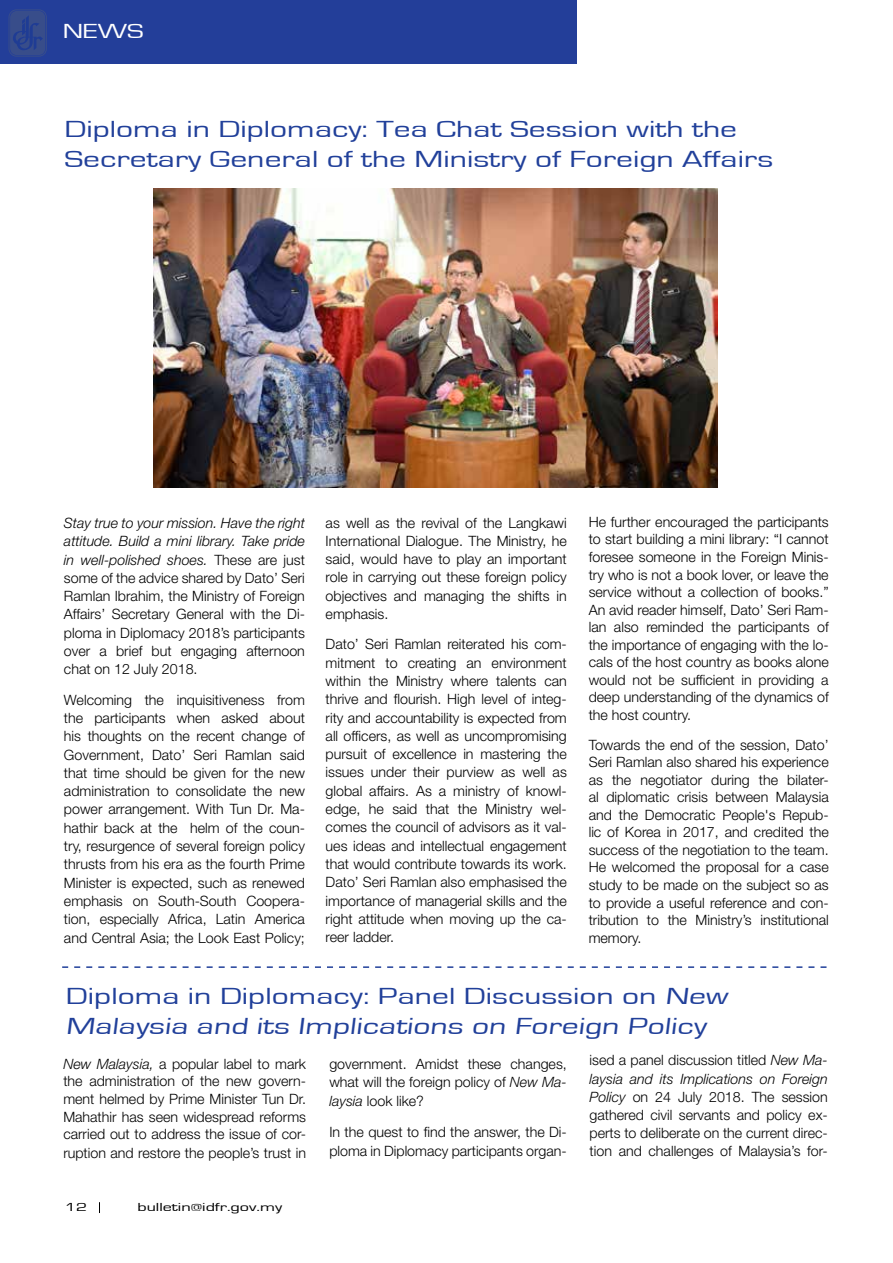
<style>
.page{position:relative;width:893px;height:1263px;background:#fff}
.page>*{position:absolute;margin:0;border:0;box-sizing:border-box;transform-origin:0 0}
.t1{font:24px/30px "Eurostile";color:#21409a;scale:1.4 1}
.t2{font:21px "Eurostile";color:#fff;scale:1.4 1}
.t3{font:300 14.25px/18.3px "Helvetica Neue LT Std";color:#000;text-align:justify}
.t4{font:12px "Eurostile";color:#000;scale:1.52 1}
.s1{font-style:italic}
</style>
<div class="page">
<div style="left:0;top:0;width:577px;height:64px;background:#233e99"></div>
<svg style="left:9px;top:9px;width:38px;height:48px"></svg>
<svg style="left:62px;top:966px;width:764px;height:2px"></svg>
<img style="left:153px;top:188px;width:564px;height:299px">
<h2 class="t2" style="left:63px;top:20px;width:59px">NEWS</h2>
<h1 class="t1" style="left:64px;top:115px;width:508px">Diploma in Diplomacy: Tea Chat Session with the<br>Secretary General of the Ministry of Foreign Affairs</h1>
<p class="t3" style="left:64px;top:513px;width:242px"><span class="s1">Stay true to your mission. Have the right attitude. Build a mini library. Take pride in well-polished shoes.</span> These are just some of the advice shared by Dato’ Seri Ramlan Ibrahim, the Ministry of Foreign Affairs’ Secretary General with the Di&shy;ploma in Diplomacy 2018’s participants over a brief but engaging afternoon chat on 12 July 2018.</p>
<p class="t3" style="left:64px;top:690px;width:242px">Welcoming the inquisitiveness from the participants when asked about his thoughts on the recent change of Government, Dato’ Seri Ramlan said that time should be given for the new administration to consolidate the new power arrangement. With Tun Dr. Ma&shy;hathir back at the helm of the coun&shy;try, resurgence of several foreign policy thrusts from his era as the fourth Prime Minister is expected, such as renewed emphasis on South-South Coopera&shy;tion, especially Africa, Latin America and Central Asia; the Look East Policy;</p>
<p class="t3" style="left:326px;top:513px;width:243px">as well as the revival of the Langkawi International Dialogue. The Ministry, he said, would have to play an important role in carrying out these foreign policy objectives and managing the shifts in emphasis.</p>
<p class="t3" style="left:326px;top:635px;width:243px">Dato’ Seri Ramlan reiterated his com&shy;mitment to creating an environment within the Ministry where talents can thrive and flourish. High level of integ&shy;rity and accountability is expected from all officers, as well as uncompromising pursuit of excellence in mastering the issues under their purview as well as global affairs. As a ministry of knowl&shy;edge, he said that the Ministry wel&shy;comes the council of advisors as it val&shy;ues ideas and intellectual engagement that would contribute towards its work.<br>Dato’ Seri Ramlan also emphasised the importance of managerial skills and the right attitude when moving up the ca&shy;reer ladder.</p>
<p class="t3" style="left:589px;top:513px;width:242px;line-height:17.5px">He further encouraged the participants to start building a mini library: “I cannot foresee someone in the Foreign Minis&shy;try who is not a book lover, or leave the service without a collection of books.” An avid reader himself, Dato’ Seri Ram&shy;lan also reminded the participants of the importance of engaging with the lo&shy;cals of the host country as books alone would not be sufficient in providing a deep understanding of the dynamics of the host country.</p>
<p class="t3" style="left:589px;top:735px;width:242px;line-height:17.5px">Towards the end of the session, Dato’ Seri Ramlan also shared his experience as the negotiator during the bilater&shy;al diplomatic crisis between Malaysia and the Democratic People's Repub&shy;lic of Korea in 2017, and credited the success of the negotiation to the team.<br>He welcomed the proposal for a case study to be made on the subject so as to provide a useful reference and con&shy;tribution to the Ministry’s institutional memory.</p>
<h1 class="t1" style="left:66px;top:981px;width:477px">Diploma in Diplomacy: Panel Discussion on New<br>Malaysia and its Implications on Foreign Policy</h1>
<p class="t3" style="left:329px;top:1054px;width:239px;line-height:18.9px">government. Amidst these changes, what will the foreign policy of <span class="s1">New Ma&shy;laysia</span> look like?</p>
<p class="t3" style="left:329px;top:1122px;width:239px;line-height:18.9px">In the quest to find the answer, the Di&shy;ploma in Diplomacy participants organ-</p>
<p class="t3" style="left:590px;top:1051px;width:240px">ised a panel discussion titled <span class="s1">New Ma&shy;laysia and its Implications on Foreign Policy</span> on 24 July 2018. The session gathered civil servants and policy ex&shy;perts to deliberate on the current direc&shy;tion and challenges of Malaysia’s for-</p>
<p class="t3" style="left:63px;top:1054px;width:244px;line-height:17.9px"><span class="s1">New Malaysia,</span> a popular label to mark the administration of the new govern&shy;ment helmed by Prime Minister Tun Dr.<br>Mahathir has seen widespread reforms carried out to address the issue of cor&shy;ruption and restore the people’s trust in</p>
<p class="t4" style="left:65px;top:1201px;width:16px">12</p>
<p class="t4" style="left:137px;top:1201px;width:97px">bulletin@idfr.gov.my</p>
</div>
